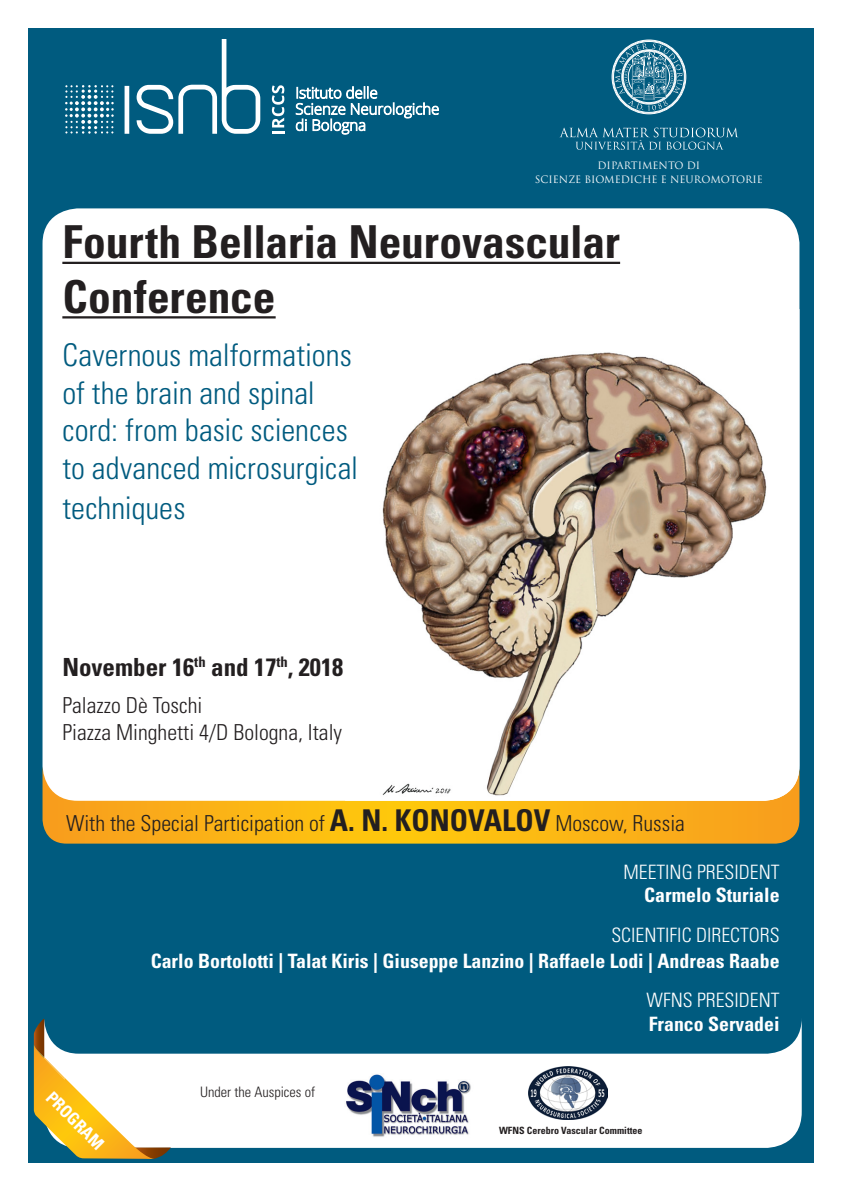
<style>
.page{position:relative;width:842px;height:1191px;background:#fff}
.page>*{position:absolute;margin:0;border:0;box-sizing:border-box;transform-origin:0 0}
.Paragrafo_base{font:700 condensed 45.4px/54.4px "Univers LT Std";color:#231f20}
.Paragrafo_base-2{font:300 condensed 31.2px "Univers LT Std";color:#005b7f}
.Paragrafo_base-3{font:700 condensed 25px "Univers LT Std";color:#231f20}
.Paragrafo_base-4{font:300 condensed 22px "Univers LT Std";color:#231f20}
.t1{font:700 condensed 19.8px "Univers LT Std";color:#fff}
.t2{font:300 condensed 19.8px "Univers LT Std";color:#fff}
.Paragrafo_base-5{font:700 condensed 17px "Univers LT Std";color:#fff}
.t3{font:300 condensed 14.4px "Univers LT Std";color:#231f20}
.Paragrafo_base-6{font:10px "Trajan Pro";color:#fff}
.t4{font:700 condensed 10px "Univers LT Std";color:#231f20}
.s1{font-weight:700;font-size:30px}
</style>
<div class="page">
<div style="left:28px;top:28px;width:786px;height:1134px;background:#005b7f"></div>
<svg style="left:171px;top:1019px;width:631px;height:128px;fill:#fff"></svg>
<svg style="left:272px;top:85px;width:12px;height:49px"></svg>
<svg style="left:125px;top:86px;width:4px;height:48px"></svg>
<svg style="left:137px;top:39px;width:123px;height:95px"></svg>
<svg style="left:296px;top:86px;width:143px;height:49px"></svg>
<svg style="left:65px;top:85px;width:49px;height:49px"></svg>
<svg style="left:612px;top:40px;width:74px;height:74px"></svg>
<svg style="left:559px;top:128px;width:179px;height:22px"></svg>
<svg style="left:34px;top:1018px;width:137px;height:141px"></svg>
<img style="left:34px;top:1045px;width:31px;height:34px">
<img style="left:341px;top:1070px;width:135px;height:72px">
<div style="left:525px;top:1066px;width:86px;height:54px;background:#fff"></div>
<img style="left:528px;top:1066px;width:79px;height:54px">
<svg style="left:43px;top:772px;width:756px;height:71px;background:#f9b216"></svg>
<div style="left:43px;top:208px;width:756px;height:593px;background:#fff;border-radius:35px"></div>
<img style="left:345px;top:352px;width:454px;height:449px">
<hr style="left:62px;top:262px;width:558px;height:2px;background:#231f20">
<hr style="left:62px;top:316px;width:214px;height:2px;background:#231f20">
<p class="Paragrafo_base-6" style="left:598px;top:158px;width:104px">DIPARTIMENTO DI</p>
<p class="Paragrafo_base-6" style="left:535px;top:173px;width:230px">SCIENZE BIOMEDICHE E NEUROMOTORIE</p>
<p class="Paragrafo_base" style="left:62px;top:215px;width:559px">Fourth Bellaria Neurovascular<br>Conference</p>
<p class="Paragrafo_base-2" style="left:62px;top:337px;width:291px">Cavernous malformations</p>
<p class="Paragrafo_base-2" style="left:62px;top:374px;width:254px">of the brain and spinal</p>
<p class="Paragrafo_base-2" style="left:62px;top:411px;width:287px">cord: from basic sciences</p>
<p class="Paragrafo_base-2" style="left:62px;top:449px;width:297px">to advanced microsurgical</p>
<p class="Paragrafo_base-2" style="left:62px;top:489px;width:125px">techniques</p>
<p class="Paragrafo_base-3" style="left:62px;top:651px;width:282px">November 16<sup>th</sup> and 17<sup>th</sup>, 2018</p>
<p class="Paragrafo_base-4" style="left:62px;top:692px;width:142px">Palazzo Dè Toschi</p>
<p class="Paragrafo_base-4" style="left:62px;top:719px;width:281px">Piazza Minghetti 4/D Bologna, Italy</p>
<p class="Paragrafo_base-4" style="left:66px;top:810px;width:620px">With the Special Participation of <span class="s1">A. N. KONOVALOV</span> Moscow, Russia</p>
<p class="Paragrafo_base-5" style="left:56px;top:1087px;width:75px;rotate:45deg">PROGRAM</p>
<p class="t2" style="left:623px;top:859px;width:158px">MEETING PRESIDENT</p>
<p class="t1" style="left:644px;top:883px;width:137px">Carmelo Sturiale</p>
<p class="t2" style="left:611px;top:922px;width:170px">SCIENTIFIC DIRECTORS</p>
<p class="t1" style="left:151px;top:948px;width:630px">Carlo Bortolotti | Talat Kiris | Giuseppe Lanzino | Raffaele Lodi | Andreas Raabe</p>
<p class="t2" style="left:646px;top:988px;width:135px">WFNS PRESIDENT</p>
<p class="t1" style="left:649px;top:1011px;width:132px">Franco Servadei</p>
<p class="t3" style="left:200px;top:1083px;width:117px">Under the Auspices of</p>
<p class="t4" style="left:499px;top:1124px;width:145px">WFNS Cerebro Vascular Committee</p>
</div>
